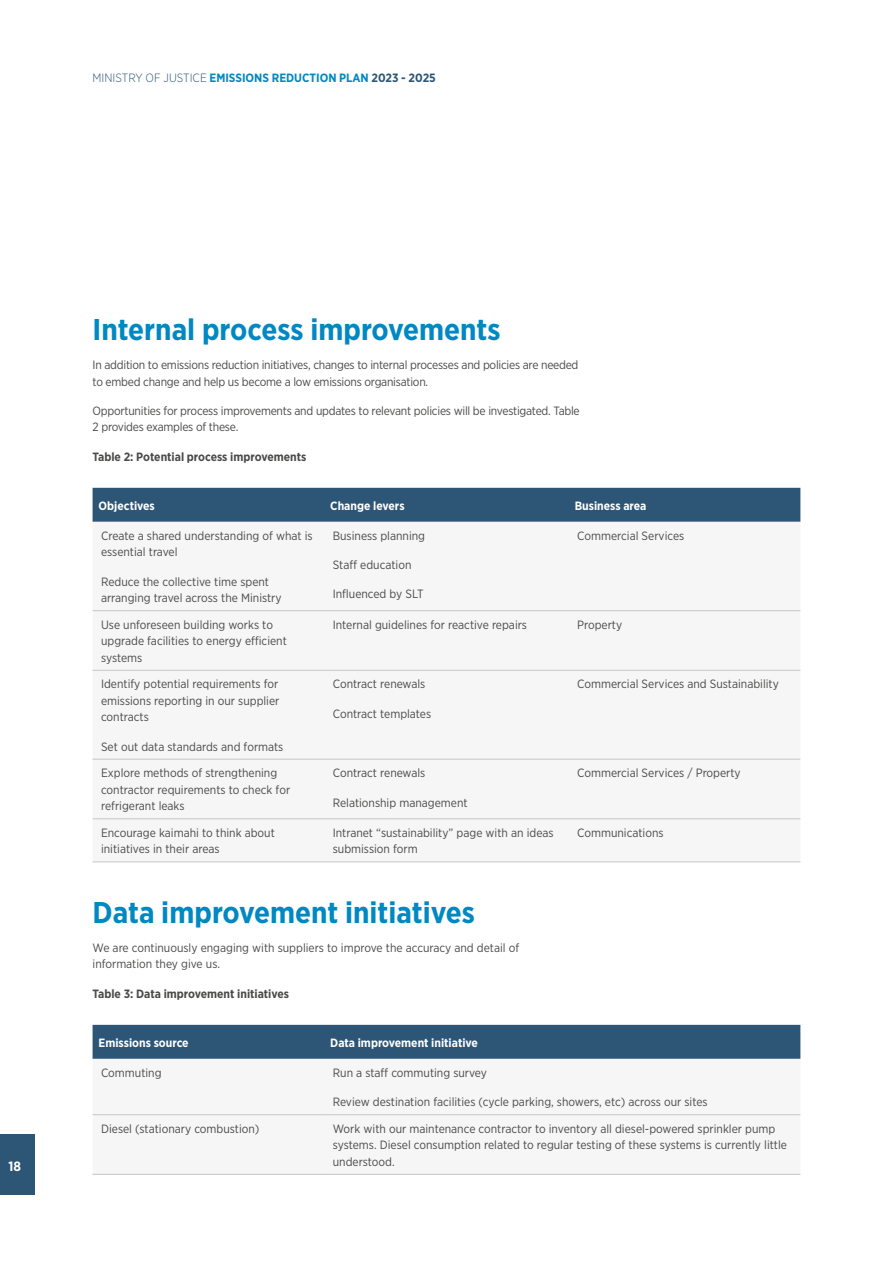
<style>
.page{position:relative;width:893px;height:1263px;background:#fff}
.page>*{position:absolute;margin:0;border:0;box-sizing:border-box;transform-origin:0 0}
.t1{font:700 30px "Gotham Narrow";color:#0088c2}
.t2{font:700 13.5px "Gotham Narrow";color:#fff}
.t3{font:12px/16.5px "Gotham Narrow";color:#4a4a49}
.t4{font:12px/16.5px "Gotham Narrow";letter-spacing:-.02em;color:#4a4a49}
.t5{font:700 12px "Gotham Narrow";color:#fff}
.t6{font:700 12px "Gotham Narrow";color:#4a4a49}
.t7{font:700 12px "Gotham Narrow";color:#0088c2}
.s1{font-weight:300;color:#2c5576}
.s2{color:#2c5576}
</style>
<div class="page">
<div style="left:93px;top:488px;width:707px;height:34px;background:#2c5576"></div>
<div style="left:93px;top:611px;width:707px;height:209px;background:#f6f6f6"></div>
<hr style="left:93px;top:610px;width:231px;height:1px;background:#c6c6c6">
<hr style="left:324px;top:610px;width:245px;height:1px;background:#c6c6c6">
<hr style="left:569px;top:610px;width:231px;height:1px;background:#c6c6c6">
<hr style="left:93px;top:670px;width:231px;height:1px;background:#c6c6c6">
<hr style="left:324px;top:670px;width:245px;height:1px;background:#c6c6c6">
<hr style="left:569px;top:670px;width:231px;height:1px;background:#c6c6c6">
<hr style="left:93px;top:759px;width:231px;height:1px;background:#c6c6c6">
<hr style="left:324px;top:759px;width:245px;height:1px;background:#c6c6c6">
<hr style="left:569px;top:759px;width:231px;height:1px;background:#c6c6c6">
<hr style="left:93px;top:818px;width:231px;height:1px;background:#c6c6c6">
<hr style="left:324px;top:818px;width:245px;height:1px;background:#c6c6c6">
<hr style="left:569px;top:818px;width:231px;height:1px;background:#c6c6c6">
<hr style="left:93px;top:861px;width:231px;height:1px;background:#c6c6c6">
<hr style="left:324px;top:861px;width:245px;height:1px;background:#c6c6c6">
<hr style="left:569px;top:861px;width:231px;height:1px;background:#c6c6c6">
<div style="left:93px;top:1025px;width:707px;height:34px;background:#2c5576"></div>
<div style="left:93px;top:1115px;width:707px;height:59px;background:#f6f6f6"></div>
<hr style="left:93px;top:1114px;width:231px;height:1px;background:#c6c6c6">
<hr style="left:324px;top:1114px;width:476px;height:1px;background:#c6c6c6">
<hr style="left:93px;top:1174px;width:231px;height:1px;background:#c6c6c6">
<hr style="left:324px;top:1174px;width:476px;height:1px;background:#c6c6c6">
<div style="left:0;top:1134px;width:34px;height:61px;background:#2c5576"></div>
<p class="t7" style="left:93px;top:70px;width:345px"><span class="s1">MINISTRY OF JUSTICE</span> EMISSIONS REDUCTION PLAN <span class="s2">2023 - 2025</span></p>
<p class="t2" style="left:9px;top:1158px;width:14px">18</p>
<h1 class="t1" style="left:93px;top:310px;width:409px">Internal process improvements</h1>
<p class="t4" style="left:93px;top:356px;width:487px">In addition to emissions reduction initiatives, changes to internal processes and policies are needed to embed change and help us become a low emissions organisation.</p>
<p class="t4" style="left:93px;top:402px;width:489px">Opportunities for process improvements and updates to relevant policies will be investigated. Table<br>2 provides examples of these.</p>
<p class="t6" style="left:93px;top:449px;width:215px">Table 2: Potential process improvements</p>
<p class="t5" style="left:99px;top:498px;width:58px">Objectives</p>
<p class="t5" style="left:330px;top:498px;width:76px">Change levers</p>
<p class="t5" style="left:575px;top:498px;width:73px">Business area</p>
<p class="t3" style="left:101px;top:527px;width:213px">Create a shared understanding of what is essential travel</p>
<p class="t3" style="left:101px;top:573px;width:182px">Reduce the collective time spent arranging travel across the Ministry</p>
<p class="t3" style="left:333px;top:527px;width:94px">Business planning</p>
<p class="t3" style="left:333px;top:556px;width:80px">Staff education</p>
<p class="t3" style="left:333px;top:586px;width:93px">Influenced by SLT</p>
<p class="t3" style="left:577px;top:527px;width:109px">Commercial Services</p>
<p class="t3" style="left:101px;top:616px;width:187px">Use unforeseen building works to upgrade facilities to energy efficient systems</p>
<p class="t3" style="left:333px;top:616px;width:196px">Internal guidelines for reactive repairs</p>
<p class="t3" style="left:577px;top:616px;width:47px">Property</p>
<p class="t3" style="left:101px;top:676px;width:180px;text-align:justify">Identify potential requirements for emissions reporting in our supplier contracts</p>
<p class="t3" style="left:101px;top:738px;width:184px">Set out data standards and formats</p>
<p class="t3" style="left:333px;top:676px;width:94px">Contract renewals</p>
<p class="t3" style="left:333px;top:705px;width:100px">Contract templates</p>
<p class="t3" style="left:577px;top:676px;width:203px">Commercial Services and Sustainability</p>
<p class="t3" style="left:101px;top:764px;width:191px">Explore methods of strengthening contractor requirements to check for refrigerant leaks</p>
<p class="t3" style="left:333px;top:764px;width:94px">Contract renewals</p>
<p class="t3" style="left:333px;top:794px;width:136px">Relationship management</p>
<p class="t3" style="left:577px;top:764px;width:165px">Commercial Services / Property</p>
<p class="t3" style="left:101px;top:824px;width:175px">Encourage kaimahi to think about initiatives in their areas</p>
<p class="t3" style="left:333px;top:824px;width:222px">Intranet “sustainability” page with an ideas submission form</p>
<p class="t3" style="left:577px;top:824px;width:88px">Communications</p>
<h1 class="t1" style="left:93px;top:893px;width:384px">Data improvement initiatives</h1>
<p class="t3" style="left:93px;top:939px;width:428px">We are continuously engaging with suppliers to improve the accuracy and detail of information they give us.</p>
<p class="t6" style="left:93px;top:986px;width:198px">Table 3: Data improvement initiatives</p>
<p class="t5" style="left:99px;top:1035px;width:92px">Emissions source</p>
<p class="t5" style="left:330px;top:1035px;width:149px">Data improvement initiative</p>
<p class="t3" style="left:101px;top:1064px;width:62px">Commuting</p>
<p class="t3" style="left:333px;top:1064px;width:156px">Run a staff commuting survey</p>
<p class="t3" style="left:333px;top:1093px;width:376px">Review destination facilities (cycle parking, showers, etc) across our sites</p>
<p class="t3" style="left:101px;top:1120px;width:160px">Diesel (stationary combustion)</p>
<p class="t3" style="left:333px;top:1120px;width:456px">Work with our maintenance contractor to inventory all diesel-powered sprinkler pump systems. Diesel consumption related to regular testing of these systems is currently little understood.</p>
</div>
